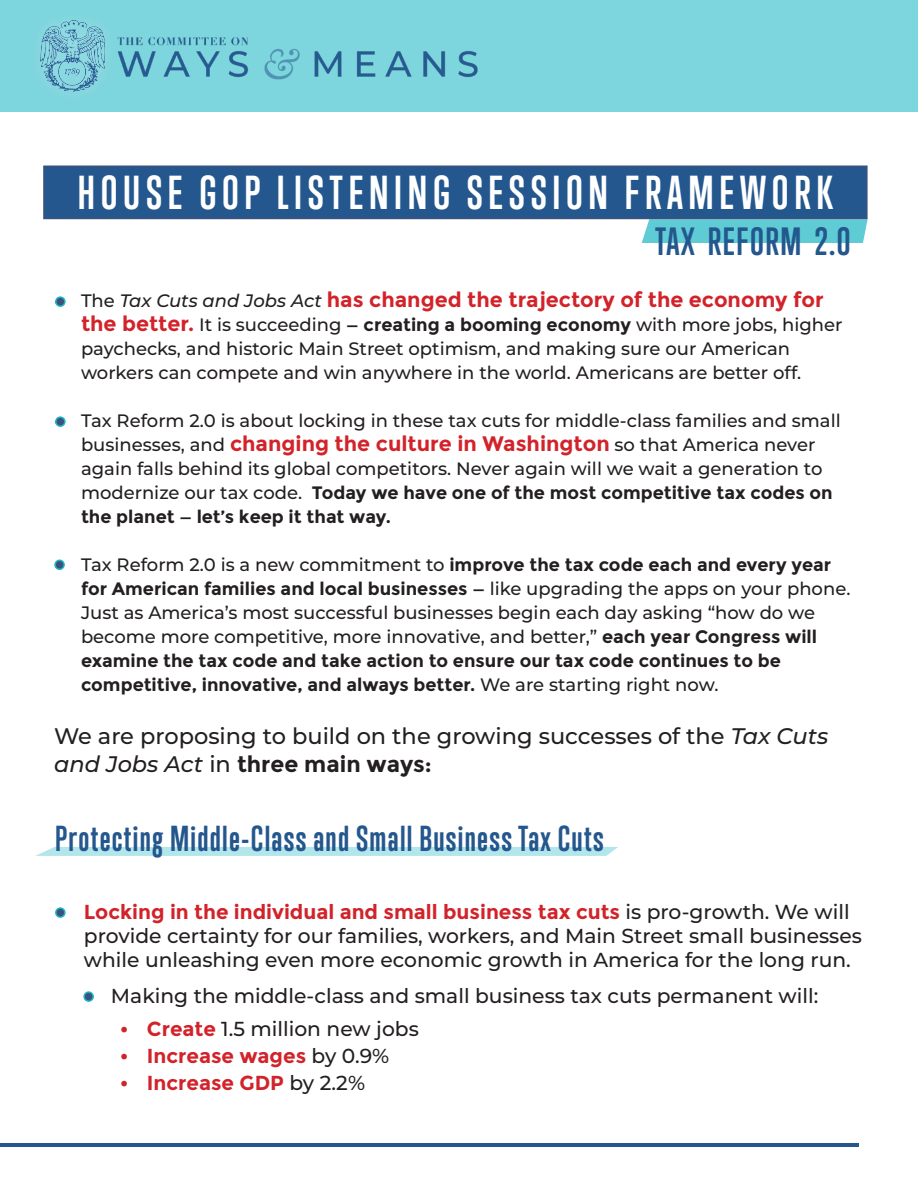
<style>
.page{position:relative;width:918px;height:1188px;background:#fff}
.page>*{position:absolute;margin:0;border:0;box-sizing:border-box;transform-origin:0 0}
.t1{font:700 43.5px "Trump Gothic Pro";letter-spacing:.13em;color:#fff}
.t2{font:700 36px "Trump Gothic Pro";letter-spacing:.04em;color:#24578d}
.t3{font:700 33px "Trump Gothic Pro";letter-spacing:.04em;color:#24578d}
.t4{font:500 22.5px/28.5px "Montserrat";color:#231f20}
.t5{font:700 21px "Montserrat";color:#d2232a}
.t6{font:500 20.25px/24px "Montserrat";color:#231f20}
.t7{font:700 20.25px "Montserrat";color:#d2232a}
.t8{font:500 18px/24px "Montserrat";color:#231f20}
.s1{font-weight:500;font-size:18px;color:#231f20}
.s2{font-weight:500;font-style:italic;font-size:18px;color:#231f20}
.s3{font-weight:700;font-size:21px;color:#d2232a}
.s4{font-weight:700}
.s5{font-style:italic}
.s6{font-weight:700;color:#d2232a}
.s7{font-weight:500;color:#231f20}
</style>
<div class="page">
<div style="left:0;top:0;width:918px;height:112px;background:#7dd5dd"></div>
<img style="left:39px;top:20px;width:439px;height:72px">
<svg style="left:642px;top:219px;width:226px;height:24px;background:#64ccd5"></svg>
<div style="left:43px;top:166px;width:825px;height:53px;background:#24578d;border:2px solid #3c527c"></div>
<div style="left:35px;top:847px;width:583px;height:9px;background:#b2e6eb"></div>
<div style="left:56px;top:908px;width:9px;height:9px;background:#3c527c;border-radius:50%"></div>
<div style="left:55px;top:907px;width:11px;height:11px;border:2px solid #1bb6c4;border-radius:50%"></div>
<hr style="left:0;top:1143px;width:859px;height:4px;background:#24578d">
<div style="left:55px;top:560px;width:9px;height:9px;background:#3c527c;border-radius:50%"></div>
<div style="left:54px;top:560px;width:11px;height:10px;border:2px solid #1bb6c4;border-radius:50%"></div>
<div style="left:56px;top:417px;width:9px;height:9px;background:#3c527c;border-radius:50%"></div>
<div style="left:55px;top:416px;width:11px;height:11px;border:2px solid #1bb6c4;border-radius:50%"></div>
<div style="left:56px;top:297px;width:9px;height:9px;background:#3c527c;border-radius:50%"></div>
<div style="left:55px;top:296px;width:11px;height:11px;border:2px solid #1bb6c4;border-radius:50%"></div>
<div style="left:84px;top:992px;width:9px;height:9px;background:#3c527c;border-radius:50%"></div>
<div style="left:83px;top:991px;width:11px;height:11px;border:2px solid #1bb6c4;border-radius:50%"></div>
<p class="t1" style="left:78px;top:166px;width:756px">HOUSE GOP LISTENING SESSION FRAMEWORK</p>
<p class="t2" style="left:655px;top:219px;width:197px">TAX REFORM 2.0</p>
<p class="t5" style="left:54px;top:288px;width:771px"><span class="s1">• The</span> <span class="s2">Tax Cuts and Jobs Act</span> has changed the trajectory of the economy for</p>
<p class="t8" style="left:81px;top:312px;width:763px"><span class="s3">the better.</span> It is succeeding <span class="s4">— creating a booming economy</span> with more jobs, higher paychecks, and historic Main Street optimism, and making sure our American workers can compete and win anywhere in the world. Americans are better off.</p>
<p class="t8" style="left:81px;top:408px;width:761px;text-indent:-27px">• Tax Reform 2.0 is about locking in these tax cuts for middle-class families and small businesses, and <span class="s3">changing the culture in Washington</span> so that America never again falls behind its global competitors. Never again will we wait a generation to modernize our tax code. <span class="s4">Today we have one of the most competitive tax codes on the planet — let’s keep it that way.</span></p>
<p class="t8" style="left:81px;top:552px;width:771px;text-indent:-27px">• Tax Reform 2.0 is a new commitment to <span class="s4">improve the tax code each and every year for American families and local businesses —</span> like upgrading the apps on your phone.<br>Just as America’s most successful businesses begin each day asking “how do we become more competitive, more innovative, and better,” <span class="s4">each year Congress will examine the tax code and take action to ensure our tax code continues to be competitive, innovative, and always better.</span> We are starting right now.</p>
<p class="t4" style="left:54px;top:721px;width:776px">We are proposing to build on the growing successes of the <span class="s5">Tax Cuts and Jobs Act</span> in <span class="s4">three main ways:</span></p>
<p class="t3" style="left:55px;top:819px;width:550px">Protecting Middle-Class and Small Business Tax Cuts</p>
<p class="t6" style="left:84px;top:899px;width:779px;text-indent:-27px"><span class="s6">• Locking in the individual and small business tax cuts</span> is pro-growth. We will provide certainty for our families, workers, and Main Street small businesses while unleashing even more economic growth in America for the long run.</p>
<p class="t6" style="left:84px;top:983px;width:736px">• Making the middle-class and small business tax cuts permanent will:</p>
<p class="t6" style="left:120px;top:1016px;width:300px"><span class="s6">• Create</span> 1.5 million new jobs</p>
<p class="t7" style="left:120px;top:1044px;width:271px">• Increase wages <span class="s7">by 0.9%</span></p>
<p class="t7" style="left:120px;top:1071px;width:247px">• Increase GDP <span class="s7">by 2.2%</span></p>
</div>
